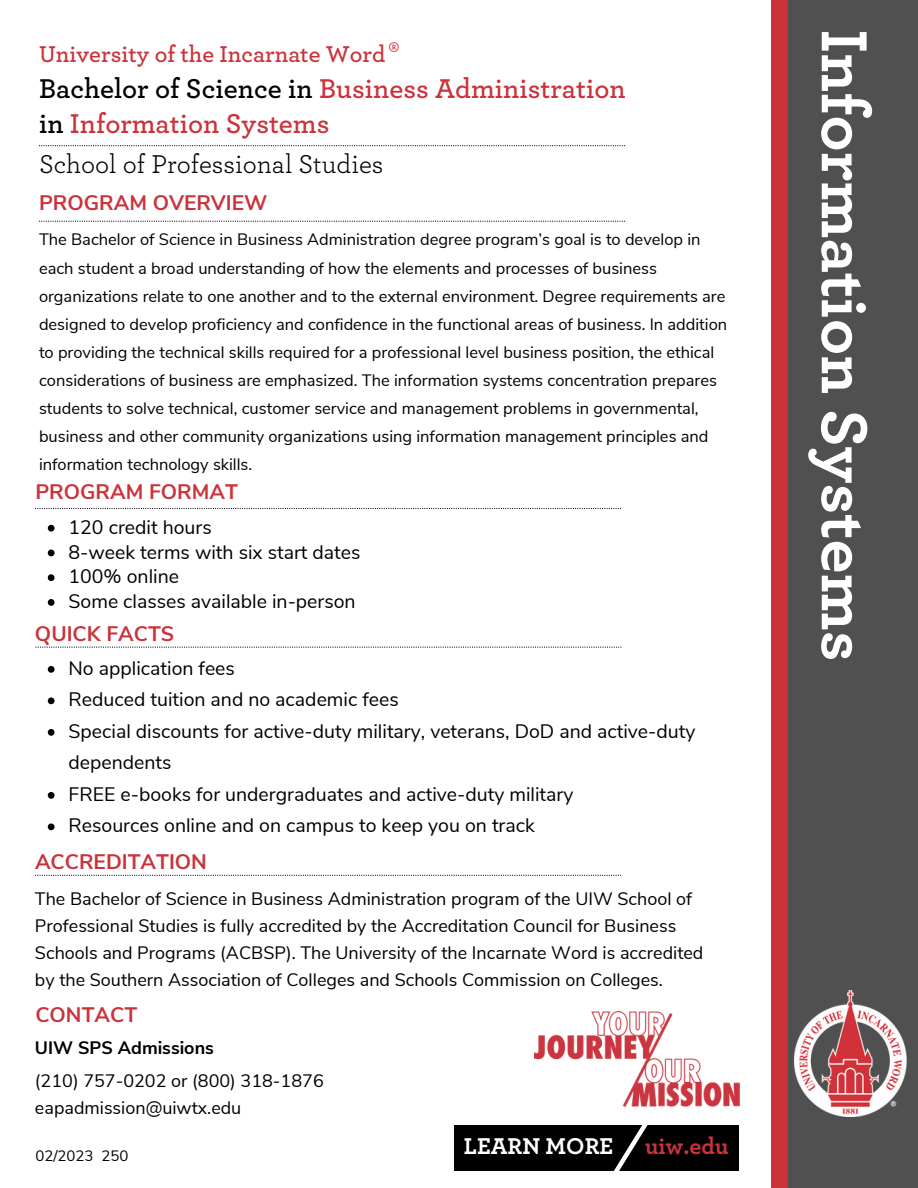
<style>
.page{position:relative;width:918px;height:1188px;background:#fff}
.page>*{position:absolute;margin:0;border:0;box-sizing:border-box;transform-origin:0 0}
.t1{font:700 68.1px "Archer Pro";color:#fff}
.t2{font:600 28.5px/34.8px "Archer Pro";color:#cb333b}
.t3{font:27px "Archer Pro";color:#000}
.t4{font:27px "Archer Pro";color:#cb333b}
.t5{font:600 24px "Archer Pro";color:#cb333b}
.t6{font:700 24px "Archer Pro";color:#fff}
.t7{font:700 24px "Archer Pro";color:#cb333b}
.t8{font:700 21px "Nunito Sans";color:#cb333b}
.t9{font:19.5px/31.5px "Nunito Sans";color:#000}
.t10{font:18px/27px "Nunito Sans";color:#000}
.t11{font:700 18px "Nunito Sans";color:#000}
.t12{font:16.5px/28.2px "Nunito Sans";color:#000}
.t13{font:15px "Nunito Sans";color:#000}
.s1{color:#000}
</style>
<div class="page">
<div style="left:780px;top:0;width:138px;height:1188px;background:#505050"></div>
<svg style="left:39px;top:145px;width:586px;height:1px"></svg>
<svg style="left:39px;top:221px;width:586px;height:1px"></svg>
<svg style="left:35px;top:508px;width:586px;height:1px"></svg>
<svg style="left:35px;top:647px;width:587px;height:1px"></svg>
<svg style="left:48px;top:666px;width:7px;height:7px"></svg>
<svg style="left:48px;top:697px;width:7px;height:7px"></svg>
<svg style="left:48px;top:729px;width:7px;height:7px"></svg>
<svg style="left:48px;top:792px;width:7px;height:7px"></svg>
<svg style="left:48px;top:823px;width:7px;height:7px"></svg>
<div style="left:771px;top:0;width:17px;height:1188px;background:#cb333b"></div>
<svg style="left:48px;top:525px;width:7px;height:7px"></svg>
<svg style="left:48px;top:550px;width:7px;height:6px"></svg>
<svg style="left:48px;top:574px;width:7px;height:7px"></svg>
<svg style="left:48px;top:599px;width:7px;height:7px"></svg>
<svg style="left:35px;top:875px;width:586px;height:1px"></svg>
<img style="left:794px;top:991px;width:113px;height:126px">
<img style="left:535px;top:1012px;width:205px;height:94px">
<div style="left:454px;top:1125px;width:285px;height:46px;background:#000"></div>
<svg style="left:614px;top:1125px;width:34px;height:46px"></svg>
<h4 class="t5" style="left:39px;top:43px;width:348px">University of the Incarnate Word</h4>
<p class="t4" style="left:389px;top:40px;width:12px">®</p>
<h2 class="t2" style="left:39px;top:72px;width:588px"><span class="s1">Bachelor of Science in</span> Business Administration <span class="s1">in</span> Information Systems</h2>
<h2 class="t3" style="left:39px;top:151px;width:346px">School of Professional Studies</h2>
<h4 class="t8" style="left:39px;top:189px;width:230px">PROGRAM OVERVIEW</h4>
<h5 class="t12" style="left:39px;top:226px;width:690px">The Bachelor of Science in Business Administration degree program’s goal is to develop in each student a broad understanding of how the elements and processes of business organizations relate to one another and to the external environment. Degree requirements are designed to develop proficiency and confidence in the functional areas of business. In addition to providing the technical skills required for a professional level business position, the ethical considerations of business are emphasized. The information systems concentration prepares students to solve technical, customer service and management problems in governmental, business and other community organizations using information management principles and information technology skills.</h5>
<h3 class="t8" style="left:35px;top:478px;width:204px">PROGRAM FORMAT</h3>
<h5 class="t9" style="left:69px;top:512px;width:145px">120 credit hours</h5>
<h5 class="t9" style="left:69px;top:536px;width:293px">8-week terms with six start dates</h5>
<h5 class="t9" style="left:69px;top:561px;width:112px">100% online</h5>
<h4 class="t9" style="left:69px;top:586px;width:289px">Some classes available in-person</h4>
<h5 class="t8" style="left:35px;top:620px;width:141px">QUICK FACTS</h5>
<h5 class="t9" style="left:69px;top:653px;width:168px">No application fees</h5>
<h5 class="t9" style="left:69px;top:684px;width:332px">Reduced tuition and no academic fees</h5>
<h4 class="t9" style="left:69px;top:716px;width:628px">Special discounts for active-duty military, veterans, DoD and active-duty dependents</h4>
<h5 class="t9" style="left:69px;top:779px;width:506px">FREE e-books for undergraduates and active-duty military</h5>
<h5 class="t9" style="left:69px;top:810px;width:468px">Resources online and on campus to keep you on track</h5>
<p class="t8" style="left:35px;top:848px;width:173px">ACCREDITATION</p>
<h4 class="t10" style="left:35px;top:885px;width:670px">The Bachelor of Science in Business Administration program of the UIW School of Professional Studies is fully accredited by the Accreditation Council for Business Schools and Programs (ACBSP). The University of the Incarnate Word is accredited by the Southern Association of Colleges and Schools Commission on Colleges.</h4>
<p class="t8" style="left:35px;top:1001px;width:103px">CONTACT</p>
<p class="t11" style="left:35px;top:1036px;width:180px">UIW SPS Admissions</p>
<p class="t10" style="left:35px;top:1067px;width:290px">(210) 757-0202 or (800) 318-1876</p>
<p class="t10" style="left:35px;top:1094px;width:208px">eapadmission@uiwtx.edu</p>
<h6 class="t13" style="left:35px;top:1145px;width:94px">02/2023 250</h6>
<p class="t6" style="left:464px;top:1135px;width:151px">LEARN MORE</p>
<p class="t7" style="left:645px;top:1135px;width:85px">uiw.edu</p>
<p class="t1" style="left:876px;top:30px;width:634px;rotate:90deg">Information Systems</p>
</div>
